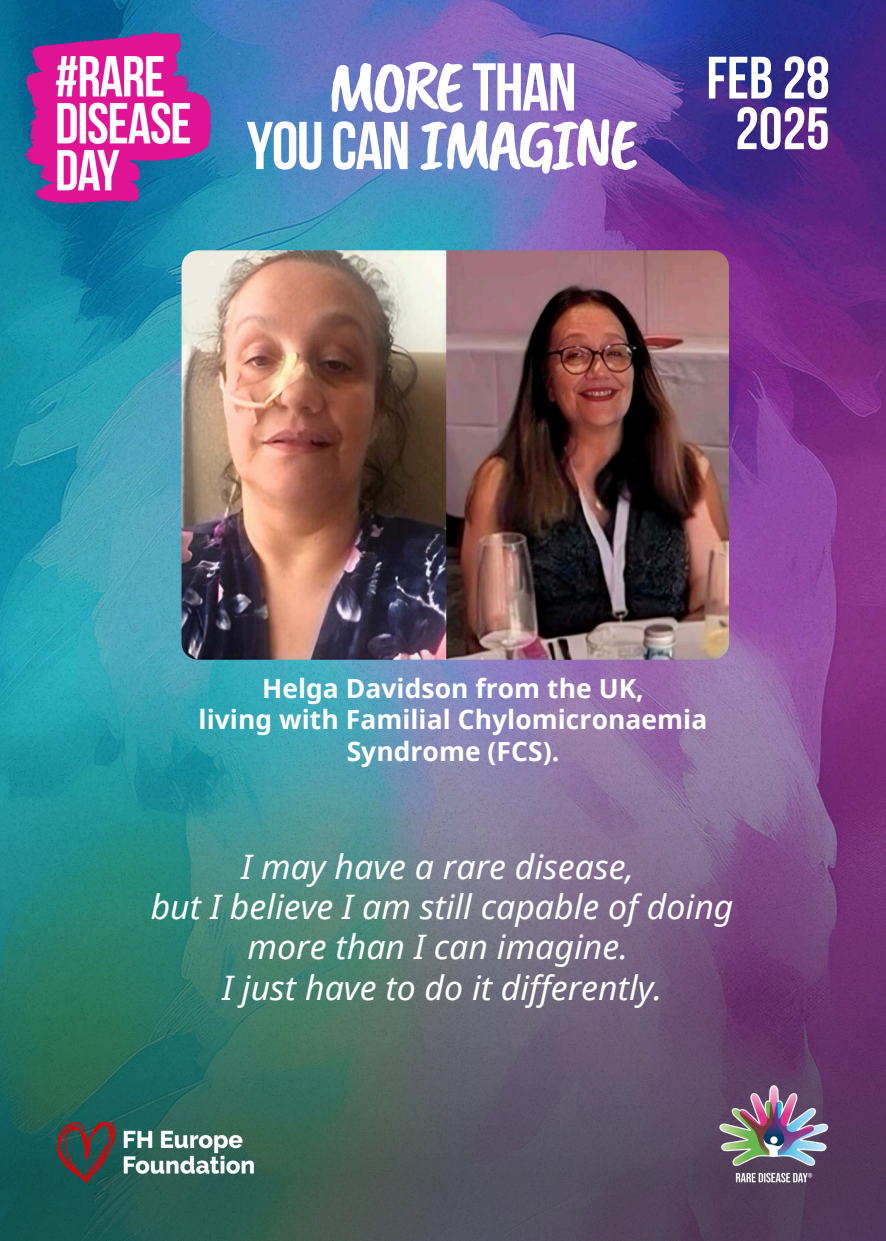
<style>
.page{position:relative;width:886px;height:1241px;background:#fff}
.page>*{position:absolute;margin:0;border:0;box-sizing:border-box;transform-origin:0 0}
.t1{font:72.88px "Caveat Brush";letter-spacing:-.06em;color:#fff}
.t2{font:700 67.44px "Bebas Neue";letter-spacing:-.025em;color:#fff}
.t3{font:700 59.69px/50.6px "Bebas Neue";color:#fff;text-align:center}
.t4{font:italic 33.75px/40.3px "Noto Sans";color:#fff;text-align:center}
.t5{font:700 26.44px/31.4px "Noto Sans";color:#fff;text-align:center}
</style>
<div class="page">
<img style="left:0;top:0;width:886px;height:1240px">
<img style="left:23px;top:28px;width:192px;height:179px">
<img style="left:717px;top:1084px;width:113px;height:100px">
<img style="left:39px;top:1102px;width:234px;height:100px">
<img style="left:182px;top:250px;width:547px;height:409px;border-radius:17px">
<p class="t1" style="left:327px;top:39px;width:138px">MORE</p>
<p class="t1" style="left:419px;top:97px;width:220px">IMAGINE</p>
<p class="t2" style="left:472px;top:60px;width:106px">THAN</p>
<h2 class="t2" style="left:247px;top:118px;width:165px">YOU CAN</h2>
<h1 class="t3" style="left:706px;top:58px;width:125px">FEB 28<br>2025</h1>
<h2 class="t5" style="left:262px;top:671px;width:383px">Helga Davidson from the UK,</h2>
<h1 class="t5" style="left:199px;top:703px;width:510px">living with Familial Chylomicronaemia<br>Syndrome (FCS).</h1>
<h3 class="t4" style="left:151px;top:845px;width:584px">I may have a rare disease,<br>but I believe I am still capable of doing more than I can imagine.<br>I just have to do it differently.</h3>
</div>
